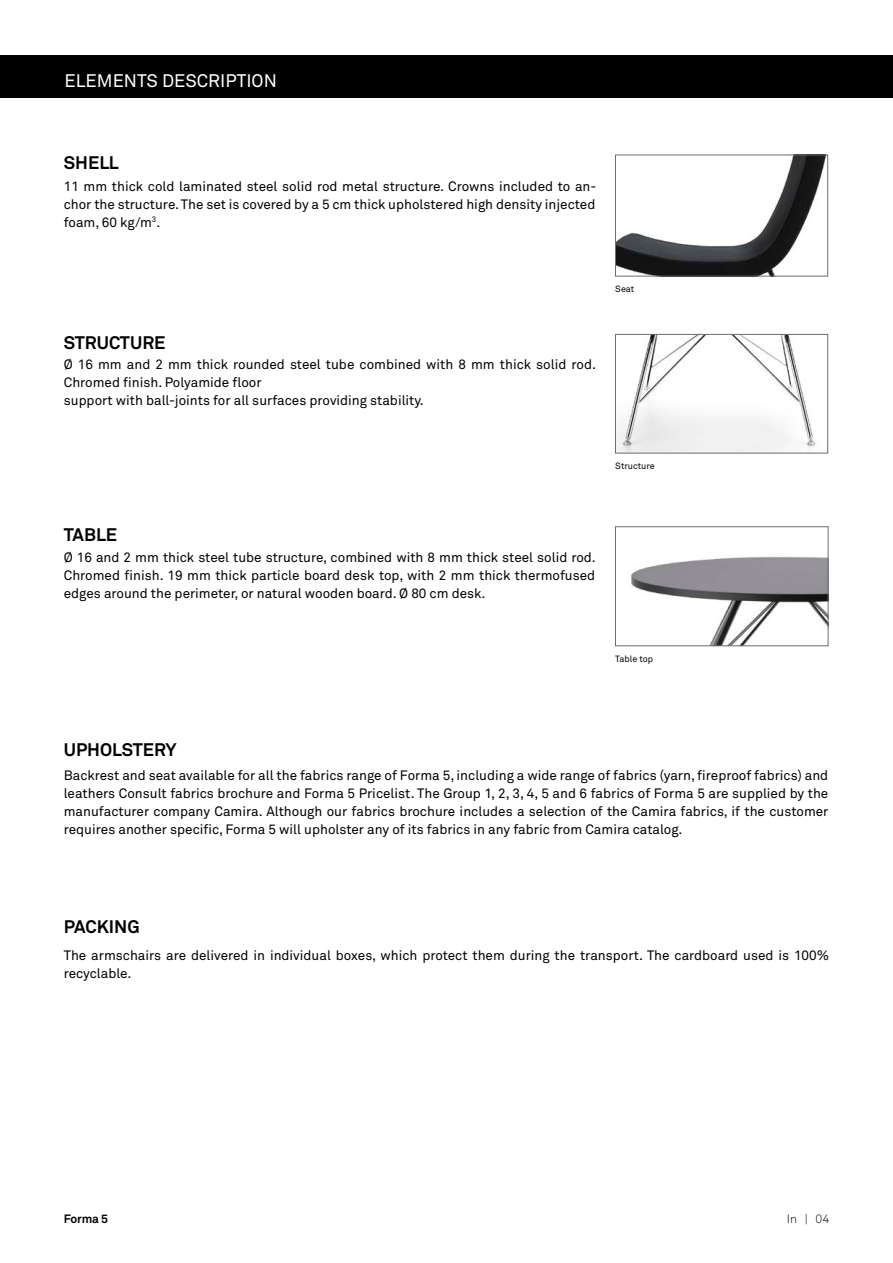
<style>
.page{position:relative;width:893px;height:1263px;background:#fff}
.page>*{position:absolute;margin:0;border:0;box-sizing:border-box;transform-origin:0 0}
.t1{font:700 18px "Akkurat";color:#000}
.t2{font:18px "Akkurat";color:#fff}
.t3{font:13.5px/18px "Akkurat";color:#000;text-align:justify}
.t4{font:700 12px "Akkurat";letter-spacing:-.02em;color:#000}
.t5{font:300 12px "Akkurat";color:#000}
.t6{font:9px "Akkurat";color:#000}
</style>
<div class="page">
<div style="left:0;top:55px;width:893px;height:42px;background:#000"></div>
<img style="left:617px;top:157px;width:209px;height:117px">
<div style="left:615px;top:155px;width:213px;height:121px;border:1px solid #6d6d71"></div>
<img style="left:617px;top:336px;width:199px;height:115px">
<div style="left:615px;top:334px;width:213px;height:119px;border:1px solid #6d6d71"></div>
<img style="left:631px;top:556px;width:195px;height:88px">
<div style="left:615px;top:527px;width:213px;height:119px;border:1px solid #6d6d71"></div>
<h1 class="t2" style="left:65px;top:69px;width:214px">ELEMENTS DESCRIPTION</h1>
<h1 class="t1" style="left:64px;top:152px;width:56px">SHELL</h1>
<p class="t3" style="left:64px;top:177px;width:534px">11 mm thick cold laminated steel solid rod metal structure. Crowns included to an&shy;chor the structure. The set is covered by a 5 cm thick upholstered high density injected foam, 60 kg/m<sup>3</sup>.</p>
<h1 class="t1" style="left:64px;top:331px;width:103px">STRUCTURE</h1>
<p class="t3" style="left:64px;top:355px;width:534px;text-align:left">Ø 16 mm and 2 mm thick rounded steel tube combined with 8 mm thick solid rod.<br>Chromed finish. Polyamide floor<br>support with ball-joints for all surfaces providing stability.</p>
<p class="t6" style="left:615px;top:283px;width:21px">Seat</p>
<p class="t6" style="left:615px;top:460px;width:41px">Structure</p>
<h1 class="t1" style="left:64px;top:523px;width:55px">TABLE</h1>
<p class="t3" style="left:64px;top:548px;width:534px">Ø 16 and 2 mm thick steel tube structure, combined with 8 mm thick steel solid rod.<br>Chromed finish. 19 mm thick particle board desk top, with 2 mm thick thermofused edges around the perimeter, or natural wooden board. Ø 80 cm desk.</p>
<p class="t6" style="left:615px;top:653px;width:39px">Table top</p>
<h1 class="t1" style="left:64px;top:739px;width:115px">UPHOLSTERY</h1>
<p class="t3" style="left:64px;top:766px;width:766px">Backrest and seat available for all the fabrics range of Forma 5, including a wide range of fabrics (yarn, fireproof fabrics) and leathers Consult fabrics brochure and Forma 5 Pricelist. The Group 1, 2, 3, 4, 5 and 6 fabrics of Forma 5 are supplied by the manufacturer company Camira. Although our fabrics brochure includes a selection of the Camira fabrics, if the customer requires another specific, Forma 5 will upholster any of its fabrics in any fabric from Camira catalog.</p>
<h1 class="t1" style="left:64px;top:915px;width:77px">PACKING</h1>
<p class="t3" style="left:64px;top:947px;width:767px;line-height:17.2px">The armschairs are delivered in individual boxes, which protect them during the transport. The cardboard used is 100% recyclable.</p>
<p class="t4" style="left:64px;top:1211px;width:46px">Forma 5</p>
<p class="t5" style="left:787px;top:1211px;width:44px">In | 04</p>
</div>
